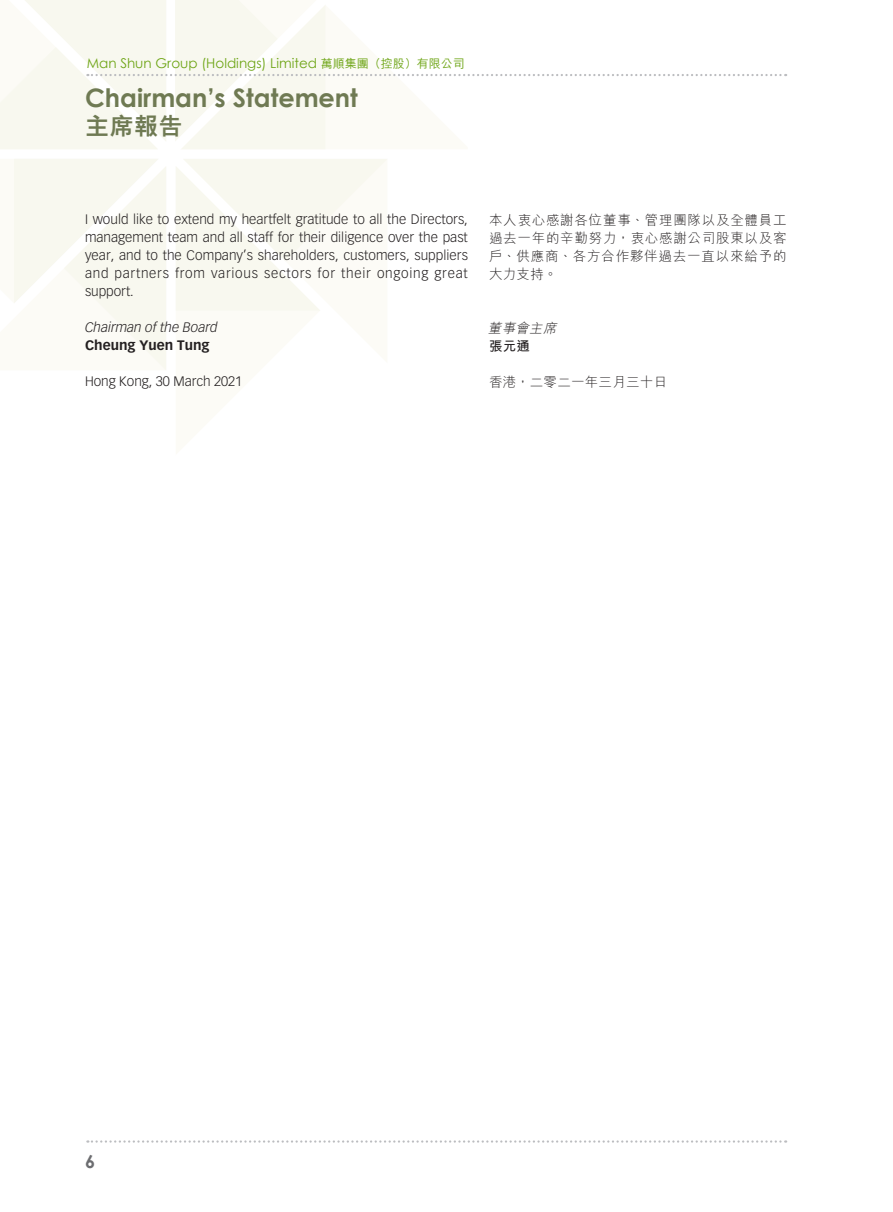
<style>
.page{position:relative;width:893px;height:1212px;background:#fff}
.page>*{position:absolute;margin:0;border:0;box-sizing:border-box;transform-origin:0 0}
.t1{font:700 25.5px "Century Gothic";color:#6f7a53}
.t2{font:800 24px "M Hei HK";color:#6f7a53}
.t3{font:700 18px "Century Gothic";color:#6c6d70}
.t4{font:300 13.5px/18px "Vectora LT Std";letter-spacing:.055em;color:#231f20;text-align:justify}
.t5{font:300 13.5px/18px "M Hei HK";letter-spacing:.055em;color:#231f20;text-align:justify}
.t6{font:13.5px "Century Gothic";color:#6ea516}
.t7{font:300 13.5px "Vectora LT Std";color:#231f20}
.t8{font:italic 300 13.5px "Vectora LT Std";color:#231f20}
.t9{font:700 13.5px "Vectora LT Std";color:#231f20}
.t10{font:300 13.5px "M Hei HK";letter-spacing:.02em;color:#231f20}
.t11{font:italic 300 13.5px "M Hei HK";color:#231f20}
.t12{font:700 13.5px "M Hei HK";color:#231f20}
.s1{font-family:"M Hei HK";font-weight:500;font-size:12px}
</style>
<div class="page">
<svg style="left:14px;top:159px;width:152px;height:211px"></svg>
<div style="left:176px;top:159px;width:211px;height:152px;background:#f8f8ef"></div>
<svg style="left:87px;top:1140px;width:699px;height:2px"></svg>
<svg style="left:0;top:0;width:786px;height:149px"></svg>
<p class="t6" style="left:87px;top:54px;width:380px">Man Shun Group (Holdings) Limited <span class="s1">萬順集團（控股）有限公司</span></p>
<h1 class="t1" style="left:85px;top:78px;width:274px">Chairman’s Statement</h1>
<h2 class="t2" style="left:85px;top:115px;width:99px">主席報告</h2>
<p class="t4" style="left:85px;top:210px;width:384px">I would like to extend my heartfelt gratitude to all the Directors, management team and all staff for their diligence over the past year, and to the Company’s shareholders, customers, suppliers and partners from various sectors for their ongoing great support.</p>
<p class="t8" style="left:85px;top:319px;width:134px">Chairman of the Board</p>
<p class="t9" style="left:85px;top:337px;width:126px">Cheung Yuen Tung</p>
<p class="t7" style="left:85px;top:373px;width:159px">Hong Kong, 30 March 2021</p>
<p class="t5" style="left:489px;top:210px;width:299px">本人衷心感謝各位董事、管理團隊以及全體員工過去一年的辛勤努力，衷心感謝公司股東以及客戶、供應商、各方合作夥伴過去一直以來給予的大力支持。</p>
<p class="t11" style="left:488px;top:321px;width:73px">董事會主席</p>
<p class="t12" style="left:489px;top:336px;width:43px">張元通</p>
<p class="t10" style="left:489px;top:375px;width:180px">香港，二零二一年三月三十日</p>
<h3 class="t3" style="left:85px;top:1148px;width:12px">6</h3>
</div>
